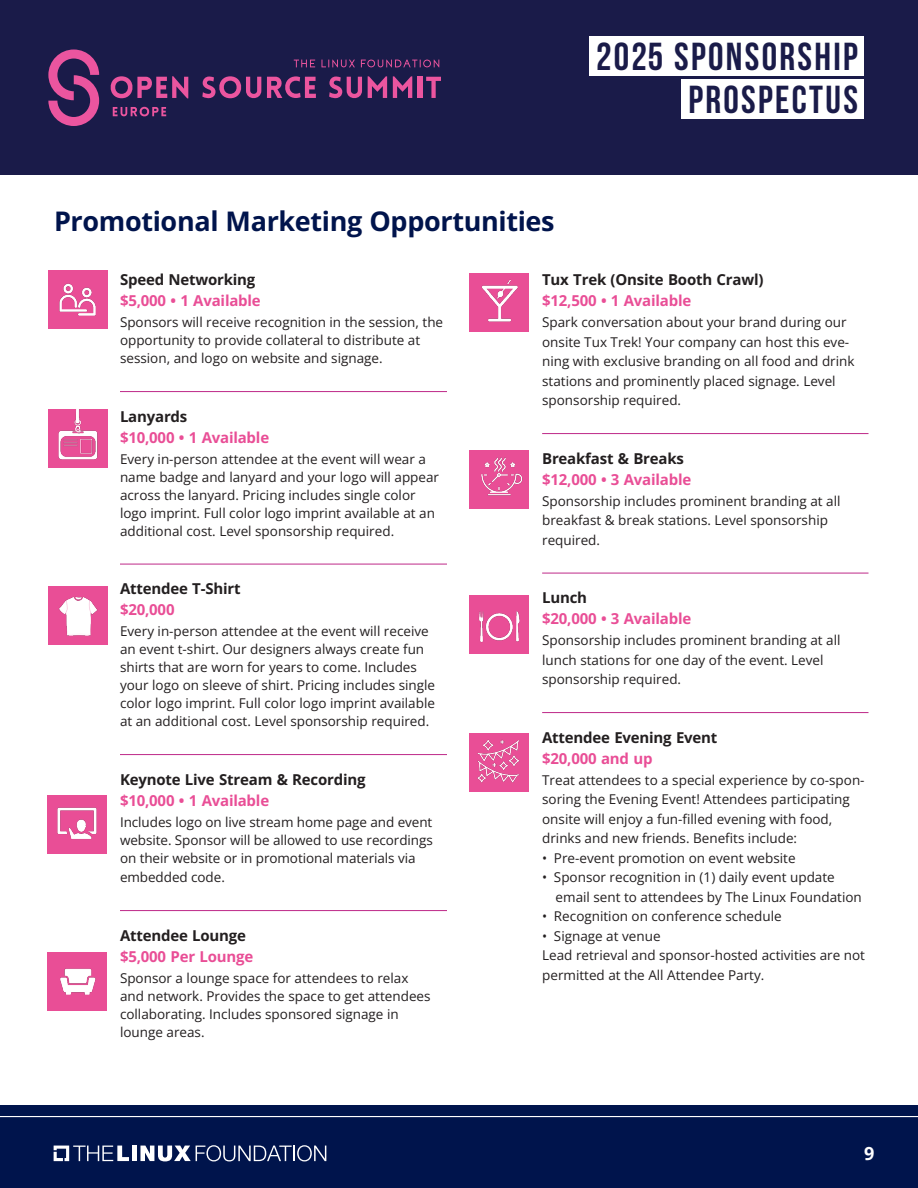
<style>
.page{position:relative;width:918px;height:1188px;background:#fff}
.page>*{position:absolute;margin:0;border:0;box-sizing:border-box;transform-origin:0 0}
.t1{font:39px/43.5px "Bebas Neue";letter-spacing:.06em;color:#1a1b49;text-align:right}
.SUB_Bluebell{font:700 27px "Open Sans";letter-spacing:-.015em;color:#00144c}
.t2{font:700 18px "Open Sans";color:#fff}
.Promo_Opp_Heading{font:700 15px/21px "Open Sans";letter-spacing:-.015em;color:#e94e96}
.Promo_Opp_Heading-2{font:700 15px/21px "Open Sans";letter-spacing:-.015em;color:#231f20}
.Promo_Opp_Heading_No_Line{font:700 15px/21px "Open Sans";letter-spacing:-.015em;color:#231f20}
.Promo_Opp_Heading_No_Line-2{font:700 15px/21px "Open Sans";letter-spacing:-.015em;color:#e94e96}
.Promo_Opp_Text{font:13.5px/18px "Open Sans";color:#231f20}
.s1{color:#e94e96}
.s2{color:#231f20}
</style>
<div class="page">
<div style="left:0;top:1105px;width:918px;height:83px;background:#00144c"></div>
<div style="left:0;top:0;width:918px;height:175px;background:#1a1b49"></div>
<div style="left:589px;top:36px;width:275px;height:40px;background:#fff"></div>
<div style="left:682px;top:80px;width:182px;height:39px;background:#fff"></div>
<div style="left:132px;top:1146px;width:5px;height:15px;background:#fff"></div>
<svg style="left:140px;top:1145px;width:186px;height:16px"></svg>
<svg style="left:54px;top:1146px;width:75px;height:15px"></svg>
<hr style="left:0;top:1116px;width:918px;height:1px;background:#fff">
<svg style="left:48px;top:50px;width:51px;height:76px"></svg>
<svg style="left:110px;top:76px;width:78px;height:22px"></svg>
<svg style="left:202px;top:76px;width:59px;height:23px"></svg>
<svg style="left:267px;top:76px;width:49px;height:22px"></svg>
<svg style="left:329px;top:76px;width:33px;height:23px"></svg>
<svg style="left:368px;top:76px;width:19px;height:22px"></svg>
<svg style="left:393px;top:76px;width:19px;height:22px"></svg>
<hr style="left:418px;top:77px;width:4px;height:21px;background:#eb559f">
<svg style="left:426px;top:77px;width:15px;height:21px"></svg>
<svg style="left:113px;top:107px;width:53px;height:10px"></svg>
<svg style="left:294px;top:60px;width:21px;height:7px"></svg>
<svg style="left:321px;top:60px;width:34px;height:7px"></svg>
<svg style="left:361px;top:60px;width:78px;height:7px"></svg>
<hr style="left:120px;top:391px;width:327px;height:1px;background:#be2888">
<hr style="left:120px;top:564px;width:327px;height:1px;background:#be2888">
<hr style="left:120px;top:754px;width:327px;height:1px;background:#be2888">
<hr style="left:120px;top:910px;width:327px;height:1px;background:#be2888">
<img style="left:48px;top:270px;width:59px;height:59px">
<img style="left:48px;top:409px;width:59px;height:59px">
<img style="left:48px;top:586px;width:59px;height:59px">
<img style="left:48px;top:795px;width:59px;height:58px">
<img style="left:470px;top:450px;width:59px;height:58px">
<img style="left:470px;top:733px;width:59px;height:59px">
<img style="left:48px;top:952px;width:59px;height:59px">
<img style="left:470px;top:274px;width:58px;height:58px">
<hr style="left:542px;top:433px;width:326px;height:1px;background:#be2888">
<hr style="left:542px;top:573px;width:326px;height:1px;background:#be2888">
<hr style="left:542px;top:712px;width:326px;height:1px;background:#be2888">
<img style="left:470px;top:596px;width:59px;height:58px">
<h1 class="t1" style="left:596px;top:34px;width:264px">2025 SPONSORSHIP<br>PROSPECTUS</h1>
<p class="SUB_Bluebell" style="left:54px;top:202px;width:502px">Promotional Marketing Opportunities</p>
<p class="Promo_Opp_Heading_No_Line" style="left:542px;top:269px;width:223px">Tux Trek (Onsite Booth Crawl) <span class="s1">$12,500 • 1 Available</span></p>
<p class="Promo_Opp_Text" style="left:542px;top:312px;width:314px;line-height:19.5px">Spark conversation about your brand during our onsite Tux Trek! Your company can host this eve&shy;ning with exclusive branding on all food and drink stations and prominently placed signage. Level sponsorship required.</p>
<p class="Promo_Opp_Heading_No_Line-2" style="left:120px;top:269px;width:142px"><span class="s2">Speed Networking </span>$5,000 • 1 Available</p>
<p class="Promo_Opp_Text" style="left:120px;top:313px;width:325px">Sponsors will receive recognition in the session, the opportunity to provide collateral to distribute at session, and logo on website and signage.</p>
<p class="Promo_Opp_Heading" style="left:120px;top:406px;width:151px"><span class="s2">Lanyards<br></span>$10,000 • 1 Available</p>
<p class="Promo_Opp_Text" style="left:120px;top:450px;width:321px">Every in-person attendee at the event will wear a name badge and lanyard and your logo will appear across the lanyard. Pricing includes single color logo imprint. Full color logo imprint available at an additional cost. Level sponsorship required.</p>
<p class="Promo_Opp_Heading" style="left:542px;top:448px;width:151px"><span class="s2">Breakfast &amp; Breaks </span>$12,000 • 3 Available</p>
<p class="Promo_Opp_Text" style="left:542px;top:491px;width:300px;line-height:19.5px">Sponsorship includes prominent branding at all breakfast &amp; break stations. Level sponsorship required.</p>
<p class="Promo_Opp_Heading-2" style="left:120px;top:578px;width:122px">Attendee T-Shirt <span class="s1">$20,000</span></p>
<p class="Promo_Opp_Text" style="left:120px;top:622px;width:317px">Every in-person attendee at the event will receive an event t-shirt. Our designers always create fun shirts that are worn for years to come. Includes your logo on sleeve of shirt. Pricing includes single color logo imprint. Full color logo imprint available at an additional cost. Level sponsorship required.</p>
<p class="Promo_Opp_Heading-2" style="left:120px;top:769px;width:247px">Keynote Live Stream &amp; Recording <span class="s1">$10,000 • 1 Available</span></p>
<p class="Promo_Opp_Text" style="left:120px;top:813px;width:314px;text-align:justify">Includes logo on live stream home page and event website. Sponsor will be allowed to use recordings on their website or in promotional materials via</p>
<p class="Promo_Opp_Text" style="left:120px;top:868px;width:106px">embedded code.</p>
<p class="Promo_Opp_Heading" style="left:120px;top:925px;width:135px"><span class="s2">Attendee Lounge </span>$5,000 Per Lounge</p>
<p class="Promo_Opp_Text" style="left:120px;top:969px;width:312px">Sponsor a lounge space for attendees to relax and network. Provides the space to get attendees collaborating. Includes sponsored signage in lounge areas.</p>
<p class="Promo_Opp_Heading" style="left:542px;top:587px;width:151px"><span class="s2">Lunch<br></span>$20,000 • 3 Available</p>
<p class="Promo_Opp_Text" style="left:542px;top:630px;width:300px;line-height:19.5px">Sponsorship includes prominent branding at all lunch stations for one day of the event. Level sponsorship required.</p>
<p class="Promo_Opp_Heading-2" style="left:542px;top:727px;width:177px">Attendee Evening Event <span class="s1">$20,000 and up</span></p>
<p class="Promo_Opp_Text" style="left:542px;top:770px;width:324px;line-height:19.5px">Treat attendees to a special experience by co-spon&shy;soring the Evening Event! Attendees participating onsite will enjoy a fun-filled evening with food, drinks and new friends. Benefits include:</p>
<p class="Promo_Opp_Text" style="left:542px;top:849px;width:255px">• Pre-event promotion on event website</p>
<p class="Promo_Opp_Text" style="left:556px;top:867px;width:308px;line-height:19.5px;text-indent:-14px">• Sponsor recognition in (1) daily event update email sent to attendees by The Linux Foundation</p>
<p class="Promo_Opp_Text" style="left:542px;top:907px;width:241px">• Recognition on conference schedule</p>
<p class="Promo_Opp_Text" style="left:542px;top:927px;width:120px">• Signage at venue</p>
<p class="Promo_Opp_Text" style="left:542px;top:945px;width:324px;line-height:19.5px">Lead retrieval and sponsor-hosted activities are not permitted at the All Attendee Party.</p>
<h3 class="t2" style="left:864px;top:1141px;width:12px">9</h3>
</div>
